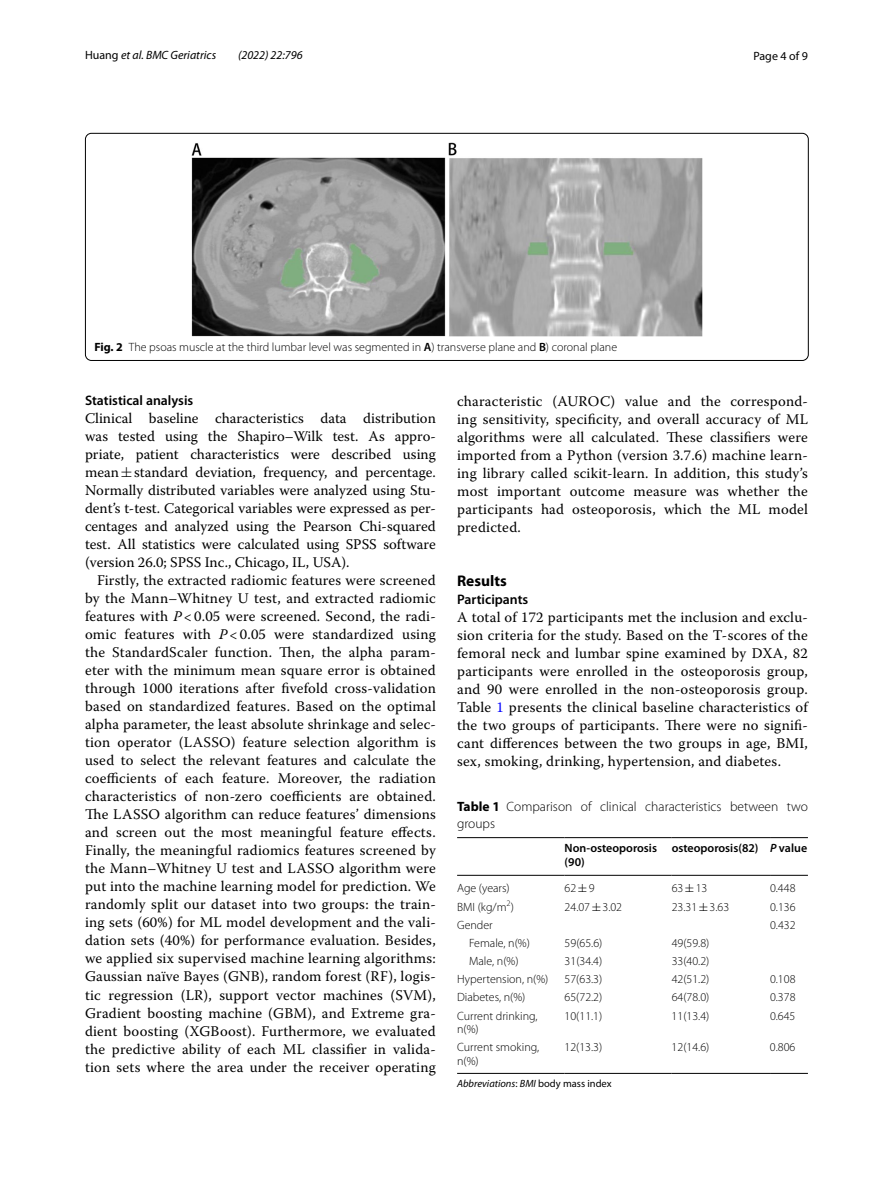
<style>
.page{position:relative;width:893px;height:1187px;background:#fff}
.page>*{position:absolute;margin:0;border:0;box-sizing:border-box;transform-origin:0 0}
.t1{font:700 15.45px "Myriad Pro";color:#000}
.t2{font:14.7px/18px "Warnock Pro";letter-spacing:.015em;color:#000;text-align:justify}
.t3{font:600 13.8px "Myriad Pro";color:#000}
.t4{font:300 13.5px/16.5px "Myriad Pro";color:#000}
.t5{font:300 12px/13.5px "Myriad Pro";color:#000}
.t6{font:600 12px/13.5px "Myriad Pro";color:#000}
.t7{font:italic 12px "Myriad Pro";color:#000}
.t8{font:12px "Myriad Pro";color:#000}
.t9{font:italic 10.5px "Myriad Pro";color:#000}
.s1{font-style:normal}
.s2{font-weight:700}
.s3{font-weight:600}
.s4{font-family:"MTSY"}
.s5{font-style:italic}
.s6{color:#00f}
.s7{font-family:"MTSY";font-weight:400}
</style>
<div class="page">
<img style="left:192px;top:142px;width:510px;height:194px">
<div style="left:85px;top:133px;width:723px;height:227px;border:1px solid #000;border-radius:6px"></div>
<hr style="left:457px;top:837px;width:108px;height:1px;background:#000">
<hr style="left:457px;top:875px;width:108px;height:1px;background:#000">
<hr style="left:565px;top:837px;width:107px;height:1px;background:#000">
<hr style="left:565px;top:875px;width:107px;height:1px;background:#000">
<hr style="left:672px;top:837px;width:98px;height:1px;background:#000">
<hr style="left:672px;top:875px;width:98px;height:1px;background:#000">
<hr style="left:770px;top:837px;width:38px;height:1px;background:#000">
<hr style="left:770px;top:875px;width:38px;height:1px;background:#000">
<hr style="left:457px;top:1073px;width:108px;height:1px;background:#000">
<hr style="left:565px;top:1073px;width:107px;height:1px;background:#000">
<hr style="left:672px;top:1073px;width:98px;height:1px;background:#000">
<hr style="left:770px;top:1073px;width:38px;height:1px;background:#000">
<p class="t7" style="left:85px;top:48px;width:133px"><span class="s1">Huang</span> et al. BMC Geriatrics</p>
<p class="t7" style="left:238px;top:48px;width:66px">(2022) 22:796</p>
<p class="t8" style="left:753px;top:48px;width:56px">Page 4 of 9</p>
<p class="t5" style="left:94px;top:341px;width:524px"><span class="s2">Fig. 2</span> The psoas muscle at the third lumbar level was segmented in <span class="s3">A</span>) transverse plane and <span class="s3">B</span>) coronal plane</p>
<p class="t3" style="left:85px;top:391px;width:110px">Statistical analysis</p>
<p class="t2" style="left:85px;top:409px;width:352px">Clinical baseline characteristics data distribution was tested using the Shapiro–Wilk test. As appro&shy;priate, patient characteristics were described using mean<span class="s4">±</span>standard deviation, frequency, and percentage.<br>Normally distributed variables were analyzed using Stu&shy;dent’s t-test. Categorical variables were expressed as per&shy;centages and analyzed using the Pearson Chi-squared test. All statistics were calculated using SPSS software (version 26.0; SPSS Inc., Chicago, IL, USA).</p>
<p class="t2" style="left:85px;top:571px;width:352px;text-indent:12px">Firstly, the extracted radiomic features were screened by the Mann–Whitney U test, and extracted radiomic features with <span class="s5">P</span> &lt; 0.05 were screened. Second, the radi&shy;omic features with <span class="s5">P</span> &lt; 0.05 were standardized using the StandardScaler function. Then, the alpha param&shy;eter with the minimum mean square error is obtained through 1000 iterations after fivefold cross-validation based on standardized features. Based on the optimal alpha parameter, the least absolute shrinkage and selec&shy;tion operator (LASSO) feature selection algorithm is used to select the relevant features and calculate the coefficients of each feature. Moreover, the radiation characteristics of non-zero coefficients are obtained.<br>The LASSO algorithm can reduce features’ dimensions and screen out the most meaningful feature effects.<br>Finally, the meaningful radiomics features screened by the Mann–Whitney U test and LASSO algorithm were put into the machine learning model for prediction. We randomly split our dataset into two groups: the train&shy;ing sets (60%) for ML model development and the vali&shy;dation sets (40%) for performance evaluation. Besides, we applied six supervised machine learning algorithms:<br>Gaussian naïve Bayes (GNB), random forest (RF), logis&shy;tic regression (LR), support vector machines (SVM), Gradient boosting machine (GBM), and Extreme gra&shy;dient boosting (XGBoost). Furthermore, we evaluated the predictive ability of each ML classifier in valida&shy;tion sets where the area under the receiver operating</p>
<p class="t2" style="left:457px;top:391px;width:352px">characteristic (AUROC) value and the correspond&shy;ing sensitivity, specificity, and overall accuracy of ML algorithms were all calculated. These classifiers were imported from a Python (version 3.7.6) machine learn&shy;ing library called scikit-learn. In addition, this study’s most important outcome measure was whether the participants had osteoporosis, which the ML model predicted.</p>
<p class="t1" style="left:457px;top:571px;width:51px">Results</p>
<p class="t3" style="left:457px;top:591px;width:73px">Participants</p>
<p class="t2" style="left:457px;top:608px;width:352px">A total of 172 participants met the inclusion and exclu&shy;sion criteria for the study. Based on the T-scores of the femoral neck and lumbar spine examined by DXA, 82 participants were enrolled in the osteoporosis group, and 90 were enrolled in the non-osteoporosis group.<br>Table <span class="s6">1</span> presents the clinical baseline characteristics of the two groups of participants. There were no signifi&shy;cant differences between the two groups in age, BMI, sex, smoking, drinking, hypertension, and diabetes.</p>
<p class="t4" style="left:457px;top:798px;width:352px"><span class="s2">Table 1</span> Comparison of clinical characteristics between two groups</p>
<p class="t6" style="left:565px;top:840px;width:94px">Non-osteoporosis (90)</p>
<p class="t6" style="left:672px;top:840px;width:137px">osteoporosis(82) <span class="s5">P</span> value</p>
<p class="t5" style="left:457px;top:881px;width:54px">Age (years)</p>
<p class="t5" style="left:565px;top:881px;width:31px">62<span class="s7">±</span>9</p>
<p class="t5" style="left:672px;top:881px;width:37px">63<span class="s7">±</span>13</p>
<p class="t5" style="left:770px;top:881px;width:27px">0.448</p>
<p class="t5" style="left:457px;top:900px;width:58px">BMI (kg/m<sup>2</sup>)</p>
<p class="t5" style="left:565px;top:900px;width:59px">24.07<span class="s7">±</span>3.02</p>
<p class="t5" style="left:672px;top:900px;width:59px">23.31<span class="s7">±</span>3.63</p>
<p class="t5" style="left:770px;top:900px;width:27px">0.136</p>
<p class="t5" style="left:457px;top:918px;width:37px">Gender</p>
<p class="t5" style="left:770px;top:918px;width:27px">0.432</p>
<p class="t5" style="left:469px;top:936px;width:62px">Female, n(%)</p>
<p class="t5" style="left:565px;top:936px;width:39px">59(65.6)</p>
<p class="t5" style="left:672px;top:936px;width:39px">49(59.8)</p>
<p class="t5" style="left:469px;top:954px;width:51px">Male, n(%)</p>
<p class="t5" style="left:565px;top:954px;width:39px">31(34.4)</p>
<p class="t5" style="left:672px;top:954px;width:39px">33(40.2)</p>
<p class="t5" style="left:457px;top:972px;width:93px">Hypertension, n(%)</p>
<p class="t5" style="left:565px;top:972px;width:39px">57(63.3)</p>
<p class="t5" style="left:672px;top:972px;width:39px">42(51.2)</p>
<p class="t5" style="left:770px;top:972px;width:27px">0.108</p>
<p class="t5" style="left:457px;top:990px;width:70px">Diabetes, n(%)</p>
<p class="t5" style="left:565px;top:990px;width:39px">65(72.2)</p>
<p class="t5" style="left:672px;top:990px;width:39px">64(78.0)</p>
<p class="t5" style="left:770px;top:990px;width:27px">0.378</p>
<p class="t5" style="left:457px;top:1008px;width:82px">Current drinking, n(%)</p>
<p class="t5" style="left:565px;top:1008px;width:39px">10(11.1)</p>
<p class="t5" style="left:672px;top:1008px;width:39px">11(13.4)</p>
<p class="t5" style="left:770px;top:1008px;width:27px">0.645</p>
<p class="t5" style="left:457px;top:1040px;width:84px">Current smoking, n(%)</p>
<p class="t5" style="left:565px;top:1040px;width:39px">12(13.3)</p>
<p class="t5" style="left:672px;top:1040px;width:39px">12(14.6)</p>
<p class="t5" style="left:770px;top:1040px;width:27px">0.806</p>
<p class="t9" style="left:457px;top:1076px;width:156px">Abbreviations<span class="s1">:</span> BMI <span class="s1">body mass index</span></p>
</div>
